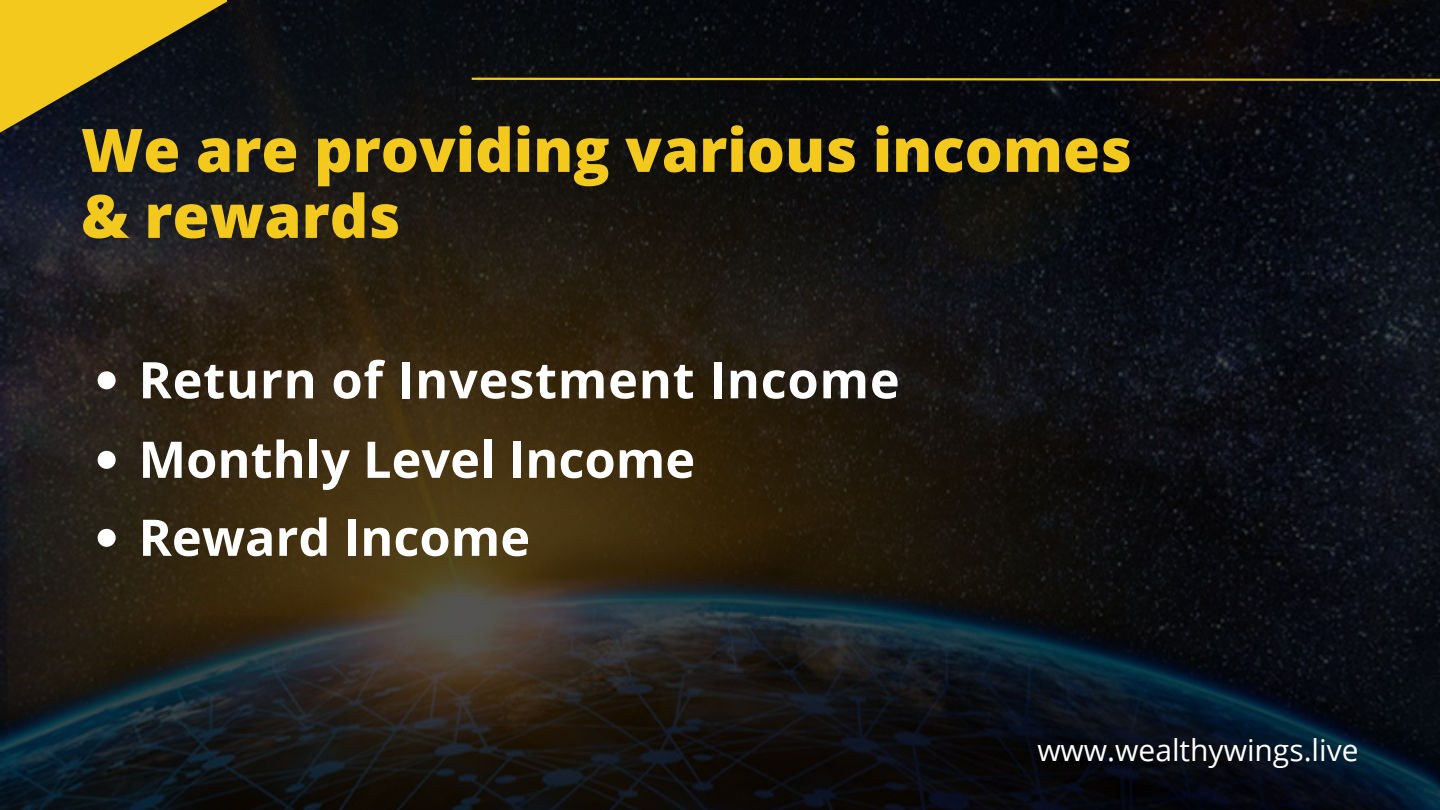
<style>
.page{position:relative;width:1440px;height:810px;background:#fff}
.page>*{position:absolute;margin:0;border:0;box-sizing:border-box;transform-origin:0 0}
.t1{font:800 60px/66px "Open Sans";color:#f3c91d}
.t2{font:700 50.5px "Open Sans";color:#fff}
.t3{font:30px "Open Sans";color:#fff}
</style>
<div class="page">
<img style="left:0;top:0;width:1440px;height:810px">
<svg style="left:469px;top:76px;width:971px;height:6px"></svg>
<svg style="left:0;top:0;width:227px;height:133px;fill:#edc41d"></svg>
<svg style="left:98px;top:371px;width:18px;height:18px"></svg>
<svg style="left:98px;top:451px;width:18px;height:18px"></svg>
<svg style="left:98px;top:529px;width:18px;height:18px"></svg>
<p class="t1" style="left:81px;top:116px;width:1052px">We are providing various incomes &amp; rewards</p>
<p class="t2" style="left:139px;top:344px;width:763px">Return of Investment Income</p>
<p class="t2" style="left:139px;top:424px;width:558px">Monthly Level Income</p>
<p class="t2" style="left:139px;top:502px;width:393px">Reward Income</p>
<p class="t3" style="left:1037px;top:729px;width:323px">www.wealthywings.live</p>
</div>
